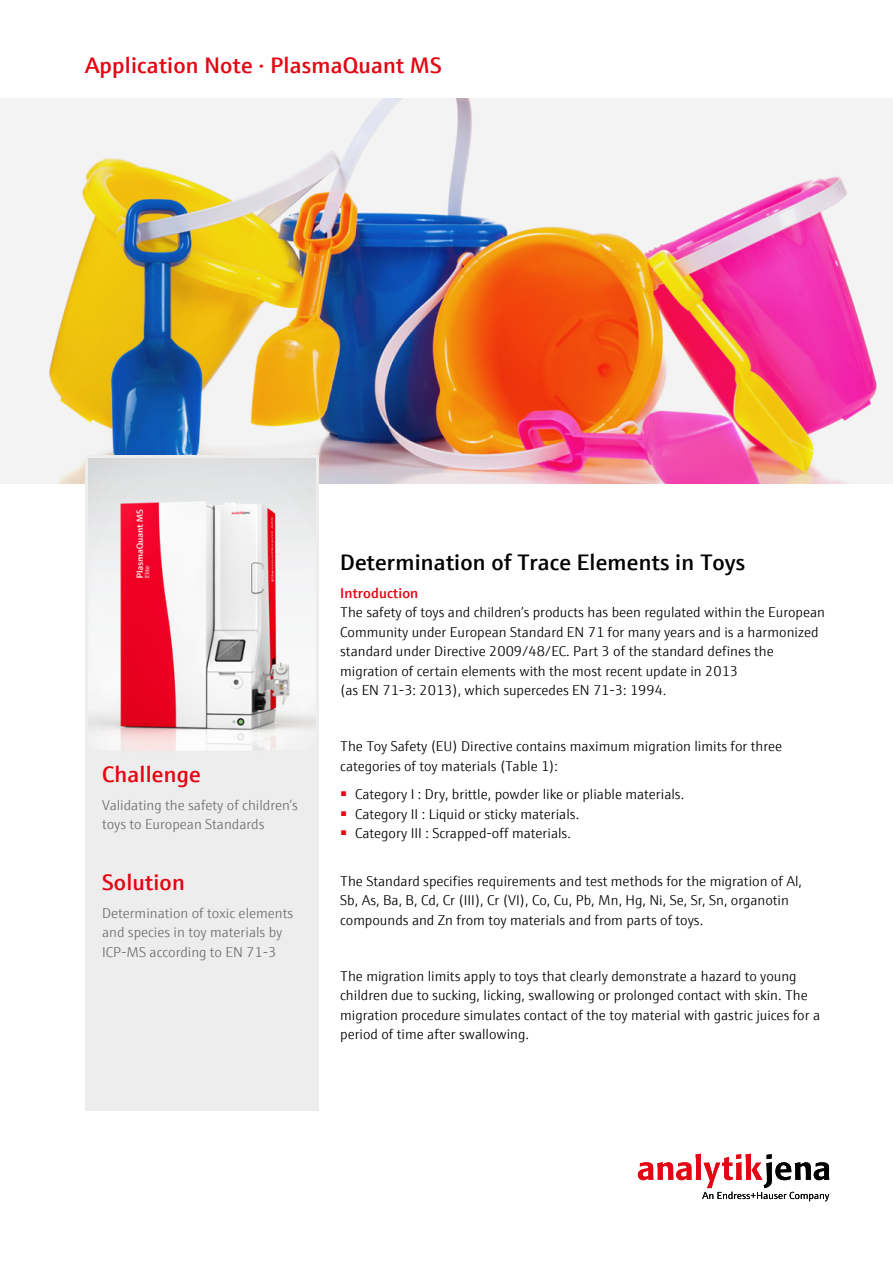
<style>
.page{position:relative;width:893px;height:1263px;background:#fff}
.page>*{position:absolute;margin:0;border:0;box-sizing:border-box;transform-origin:0 0}
.t1{font:600 22.5px "E+H Sans";letter-spacing:.01em;color:#e30613}
.t2{font:600 22.5px "E+H Sans";letter-spacing:.01em;color:#000}
.t3{font:300 14.25px/19.5px "E+H Sans";color:#000}
.t4{font:300 14.25px/19.5px "E+H Sans";color:#706f6f}
.t5{font:600 14.25px "E+H Sans";letter-spacing:.01em;color:#e30613}
</style>
<div class="page">
<div style="left:85px;top:747px;width:234px;height:364px;background:#ededed"></div>
<img style="left:0;top:99px;width:893px;height:385px">
<img style="left:89px;top:459px;width:226px;height:291px">
<div style="left:85px;top:455px;width:234px;height:299px;border:3px solid #ededed"></div>
<svg style="left:638px;top:1154px;width:191px;height:47px"></svg>
<h1 class="t1" style="left:85px;top:48px;width:358px">Application Note · PlasmaQuant MS</h1>
<h1 class="t1" style="left:102px;top:757px;width:100px">Challenge</h1>
<p class="t4" style="left:102px;top:794px;width:197px">Validating the safety of children’s toys to European Standards</p>
<h1 class="t1" style="left:102px;top:865px;width:84px">Solution</h1>
<p class="t4" style="left:102px;top:902px;width:193px">Determination of toxic elements and species in toy materials by<br>ICP-MS according to EN 71-3</p>
<h1 class="t2" style="left:340px;top:545px;width:406px">Determination of Trace Elements in Toys</h1>
<p class="t5" style="left:340px;top:582px;width:80px">Introduction</p>
<p class="t3" style="left:340px;top:602px;width:486px">The safety of toys and children’s products has been regulated within the European Community under European Standard EN 71 for many years and is a harmonized standard under Directive 2009/48/EC. Part 3 of the standard defines the migration of certain elements with the most recent update in 2013<br>(as EN 71-3: 2013), which supercedes EN 71-3: 1994.</p>
<p class="t3" style="left:340px;top:736px;width:443px">The Toy Safety (EU) Directive contains maximum migration limits for three categories of toy materials (Table 1):</p>
<p class="t3" style="left:340px;top:783px;width:346px"><sup>■</sup> Category I : Dry, brittle, powder like or pliable materials.</p>
<p class="t3" style="left:340px;top:803px;width:241px"><sup>■</sup> Category II : Liquid or sticky materials.</p>
<p class="t3" style="left:340px;top:822px;width:232px"><sup>■</sup> Category III : Scrapped-off materials.</p>
<p class="t3" style="left:340px;top:870px;width:463px">The Standard specifies requirements and test methods for the migration of Al,<br>Sb, As, Ba, B, Cd, Cr (III), Cr (VI), Co, Cu, Pb, Mn, Hg, Ni, Se, Sr, Sn, organotin compounds and Zn from toy materials and from parts of toys.</p>
<p class="t3" style="left:340px;top:965px;width:481px">The migration limits apply to toys that clearly demonstrate a hazard to young children due to sucking, licking, swallowing or prolonged contact with skin. The migration procedure simulates contact of the toy material with gastric juices for a period of time after swallowing.</p>
</div>
